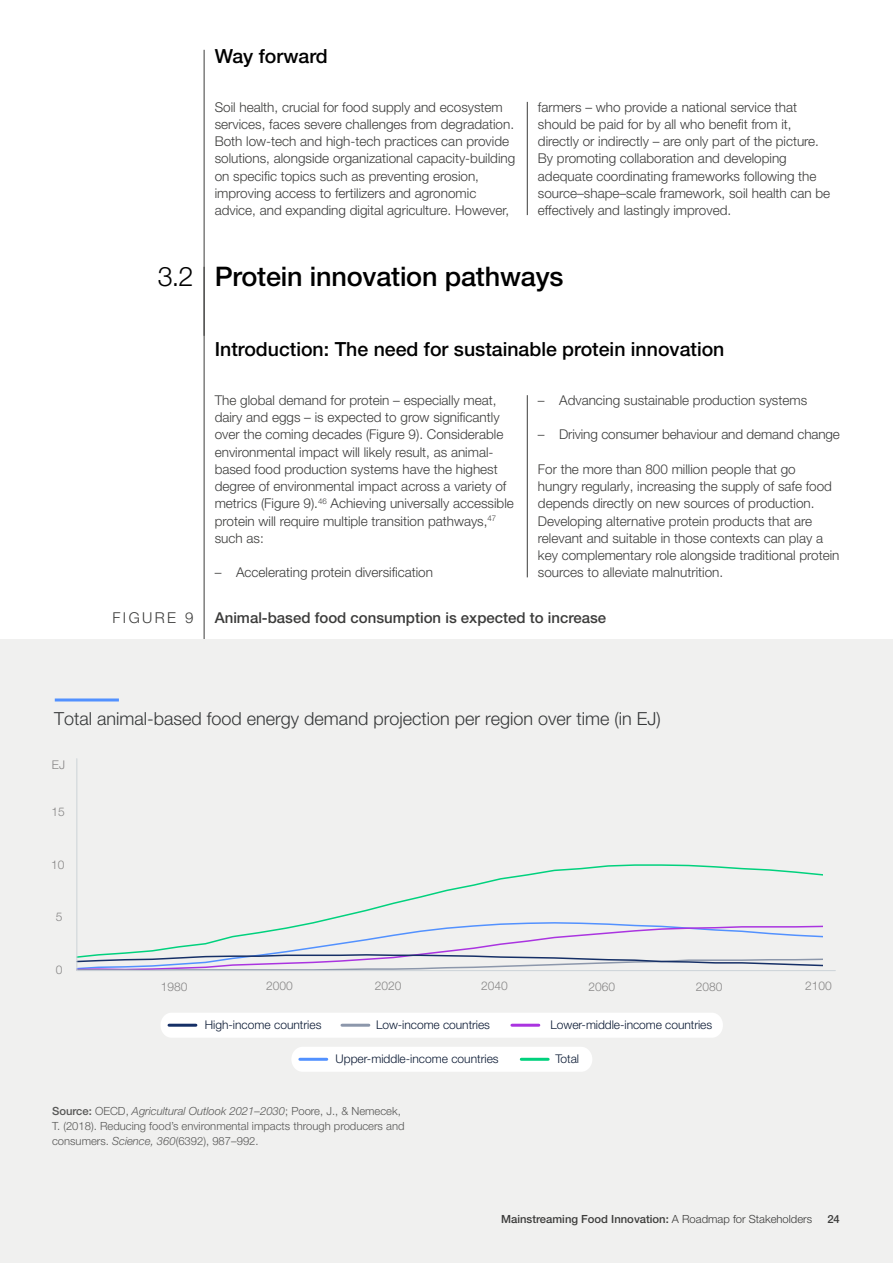
<style>
.page{position:relative;width:893px;height:1263px;background:#fff}
.page>*{position:absolute;margin:0;border:0;box-sizing:border-box;transform-origin:0 0}
.t1{font:500 27px "Helvetica Neue LT Pro";letter-spacing:-.005em;color:#000}
.t2{font:500 19.5px "Helvetica Neue LT Pro";color:#000}
.t3{font:300 18px "Helvetica Neue LT Pro";color:#353738}
.t4{font:500 15px "Helvetica Neue LT Pro";color:#3c3c3b}
.t5{font:300 15px "Helvetica Neue LT Pro";letter-spacing:.16em;color:#3c3c3b}
.t6{font:300 13.5px/17.2px "Helvetica Neue LT Pro";color:#3c3c3b}
.t7{font:300 12px "Helvetica Neue LT Pro";letter-spacing:-.005em;color:#0b1a34}
.t8{font:300 12px "Helvetica Neue LT Pro";color:#868585}
.t9{font:300 11.25px/15px "Helvetica Neue LT Pro";color:#575756}
.t10{font:500 11.25px "Helvetica Neue LT Pro";color:#3c3c3b}
.s1{font-weight:300}
.s2{font-weight:500}
.s3{font-style:italic}
</style>
<div class="page">
<hr style="left:204px;top:50px;width:1px;height:286px;background:#3c3c3b">
<hr style="left:527px;top:102px;width:1px;height:113px;background:#3c3c3b">
<hr style="left:204px;top:267px;width:1px;height:535px;background:#3c3c3b">
<hr style="left:527px;top:395px;width:1px;height:182px;background:#3c3c3b">
<div style="left:0;top:639px;width:893px;height:624px;background:#f0f0ef"></div>
<div style="left:161px;top:1013px;width:562px;height:25px;background:#fff"></div>
<hr style="left:169px;top:1024px;width:27px;height:3px;background:#152f66">
<hr style="left:342px;top:1024px;width:27px;height:3px;background:#8c97ab">
<hr style="left:512px;top:1024px;width:27px;height:3px;background:#aa34e0">
<div style="left:291px;top:1047px;width:301px;height:25px;background:#fff;border-radius:12px"></div>
<hr style="left:300px;top:1058px;width:27px;height:3px;background:#5291ff">
<hr style="left:521px;top:1058px;width:27px;height:3px;background:#00d17d">
<svg style="left:76px;top:758px;width:760px;height:213px"></svg>
<hr style="left:55px;top:698px;width:64px;height:3px;background:#5291ff">
<h2 class="t2" style="left:215px;top:44px;width:115px">Way forward</h2>
<p class="t6" style="left:215px;top:98px;width:302px">Soil health, crucial for food supply and ecosystem services, faces severe challenges from degradation.<br>Both low-tech and high-tech practices can provide solutions, alongside organizational capacity-building on specific topics such as preventing erosion, improving access to fertilizers and agronomic advice, and expanding digital agriculture. However,</p>
<p class="t6" style="left:538px;top:98px;width:294px">farmers – who provide a national service that should be paid for by all who benefit from it, directly or indirectly – are only part of the picture.<br>By promoting collaboration and developing adequate coordinating frameworks following the source–shape–scale framework, soil health can be effectively and lastingly improved.</p>
<h1 class="t1" style="left:158px;top:260px;width:407px"><span class="s1">3.2</span> Protein innovation pathways</h1>
<h2 class="t2" style="left:215px;top:337px;width:511px">Introduction: The need for sustainable protein innovation</h2>
<p class="t6" style="left:215px;top:391px;width:301px">The global demand for protein – especially meat, dairy and eggs – is expected to grow significantly over the coming decades (Figure 9). Considerable environmental impact will likely result, as animal&shy;based food production systems have the highest degree of environmental impact across a variety of metrics (Figure 9).<sup>46</sup> Achieving universally accessible protein will require multiple transition pathways,<sup>47 </sup>such as:</p>
<p class="t6" style="left:215px;top:564px;width:220px">– Accelerating protein diversification</p>
<p class="t6" style="left:538px;top:391px;width:271px">– Advancing sustainable production systems</p>
<p class="t6" style="left:538px;top:426px;width:303px">– Driving consumer behaviour and demand change</p>
<p class="t6" style="left:538px;top:460px;width:303px">For the more than 800 million people that go<br>hungry regularly, increasing the supply of safe food depends directly on new sources of production.<br>Developing alternative protein products that are relevant and suitable in those contexts can play a key complementary role alongside traditional protein sources to alleviate malnutrition.</p>
<p class="t5" style="left:112px;top:608px;width:82px">FIGURE 9</p>
<p class="t4" style="left:215px;top:608px;width:393px">Animal-based food consumption is expected to increase</p>
<h3 class="t3" style="left:54px;top:708px;width:608px">Total animal-based food energy demand projection per region over time (in EJ)</h3>
<p class="t8" style="left:52px;top:757px;width:15px">EJ</p>
<p class="t8" style="left:51px;top:805px;width:15px">15</p>
<p class="t8" style="left:51px;top:858px;width:15px">10</p>
<p class="t8" style="left:56px;top:909px;width:8px">5</p>
<p class="t8" style="left:56px;top:962px;width:8px">0</p>
<p class="t8" style="left:161px;top:979px;width:28px">1980</p>
<p class="t8" style="left:266px;top:979px;width:28px">2000</p>
<p class="t8" style="left:375px;top:979px;width:28px">2020</p>
<p class="t8" style="left:481px;top:979px;width:28px">2040</p>
<p class="t8" style="left:588px;top:979px;width:28px">2060</p>
<p class="t8" style="left:696px;top:979px;width:28px">2080</p>
<p class="t8" style="left:805px;top:979px;width:28px">2100</p>
<p class="t7" style="left:205px;top:1017px;width:118px">High-income countries</p>
<p class="t7" style="left:376px;top:1017px;width:115px">Low-income countries</p>
<p class="t7" style="left:551px;top:1017px;width:163px">Lower-middle-income countries</p>
<p class="t7" style="left:336px;top:1051px;width:165px">Upper-middle-income countries</p>
<p class="t7" style="left:555px;top:1051px;width:25px">Total</p>
<p class="t9" style="left:52px;top:1103px;width:354px"><span class="s2">Source:</span> OECD, <span class="s3">Agricultural Outlook 2021–2030</span>; Poore, J., &amp; Nemecek,<br>T. (2018). Reducing food’s environmental impacts through producers and consumers. <span class="s3">Science, 360</span>(6392), 987–992.</p>
<p class="t10" style="left:501px;top:1212px;width:312px">Mainstreaming Food Innovation: <span class="s1">A Roadmap for Stakeholders</span></p>
<p class="t10" style="left:827px;top:1212px;width:14px">24</p>
</div>
